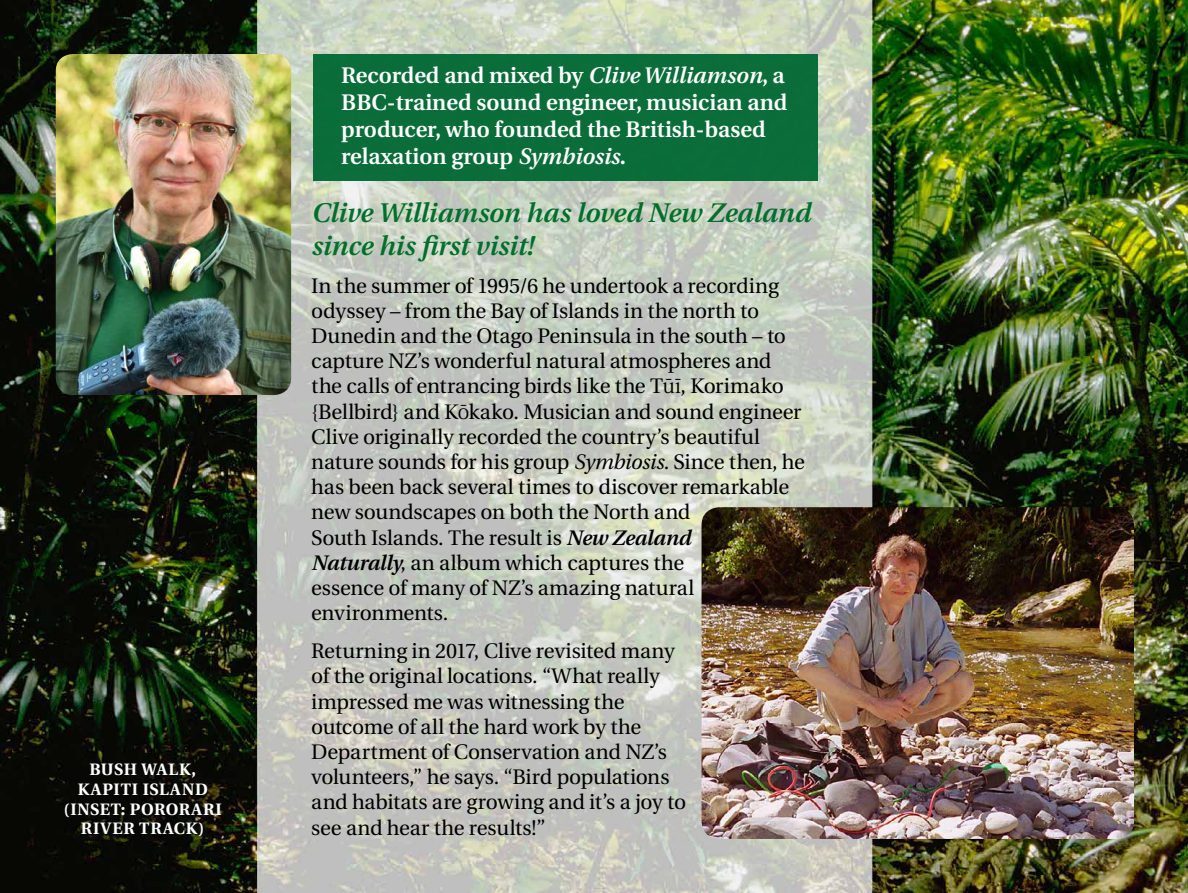
<style>
.page{position:relative;width:1188px;height:893px;background:#fff}
.page>*{position:absolute;margin:0;border:0;box-sizing:border-box;transform-origin:0 0}
.t1{font:italic 600 27px/32.4px "Utopia";letter-spacing:-.005em;color:#006f2c}
.t2{font:600 22.5px/27px "Utopia";color:#fff}
.t3{font:21px/25.2px "Utopia";letter-spacing:-.01em;color:#000}
.t4{font:700 16.5px "Utopia";letter-spacing:.065em;color:#fff}
.t5{font:700 16.5px "Utopia";letter-spacing:.04em;color:#fff}
.t6{font:700 16.5px "Utopia";letter-spacing:.085em;color:#fff}
.s1{font-style:italic}
.s2{font-family:"Koz Min Pr 6 N"}
.s3{font-weight:600;font-style:italic}
</style>
<div class="page">
<img style="left:0;top:0;width:1188px;height:892px">
<div style="left:313px;top:54px;width:505px;height:127px;background:#0a6d3a"></div>
<img style="left:56px;top:54px;width:235px;height:341px">
<img style="left:702px;top:507px;width:432px;height:331px">
<p class="t4" style="left:89px;top:759px;width:13px">BUSH</p>
<p class="t4" style="left:142px;top:759px;width:56px">WALK,</p>
<p class="t6" style="left:78px;top:779px;width:132px">KAPITI ISLAND</p>
<p class="t5" style="left:64px;top:799px;width:160px">(INSET: PORORARI</p>
<p class="t4" style="left:81px;top:819px;width:125px">RIVER TRACK)</p>
<p class="t2" style="left:341px;top:62px;width:448px">Recorded and mixed by <span class="s1">Clive Williamson</span>, a BBC-trained sound engineer, musician and producer, who founded the British-based relaxation group <span class="s1">Symbiosis</span>.</p>
<p class="t1" style="left:311px;top:197px;width:501px">Clive Williamson has loved New Zealand since his first visit!</p>
<p class="t3" style="left:311px;top:273px;width:495px">In the summer of 1995/6 he undertook a recording odyssey – from the Bay of Islands in the north to Dunedin and the Otago Peninsula in the south – to capture NZ’s wonderful natural atmospheres and the calls of entrancing birds like the T<span class="s2">ūī</span>, Korimako {Bellbird} and K<span class="s2">ō</span>kako. Musician and sound engineer Clive originally recorded the country’s beautiful nature sounds for his group <span class="s1">Symbiosis</span>. Since then, he has been back several times to discover remarkable new soundscapes on both the North and<br>South Islands. The result is <span class="s3">New Zealand<br>Naturally</span>, an album which captures the<br>essence of many of NZ’s amazing natural environments.</p>
<p class="t3" style="left:311px;top:638px;width:376px">Returning in 2017, Clive revisited many of the original locations. “What really impressed me was witnessing the outcome of all the hard work by the Department of Conservation and NZ’s volunteers,” he says. “Bird populations and habitats are growing and it’s a joy to see and hear the results!”</p>
</div>
